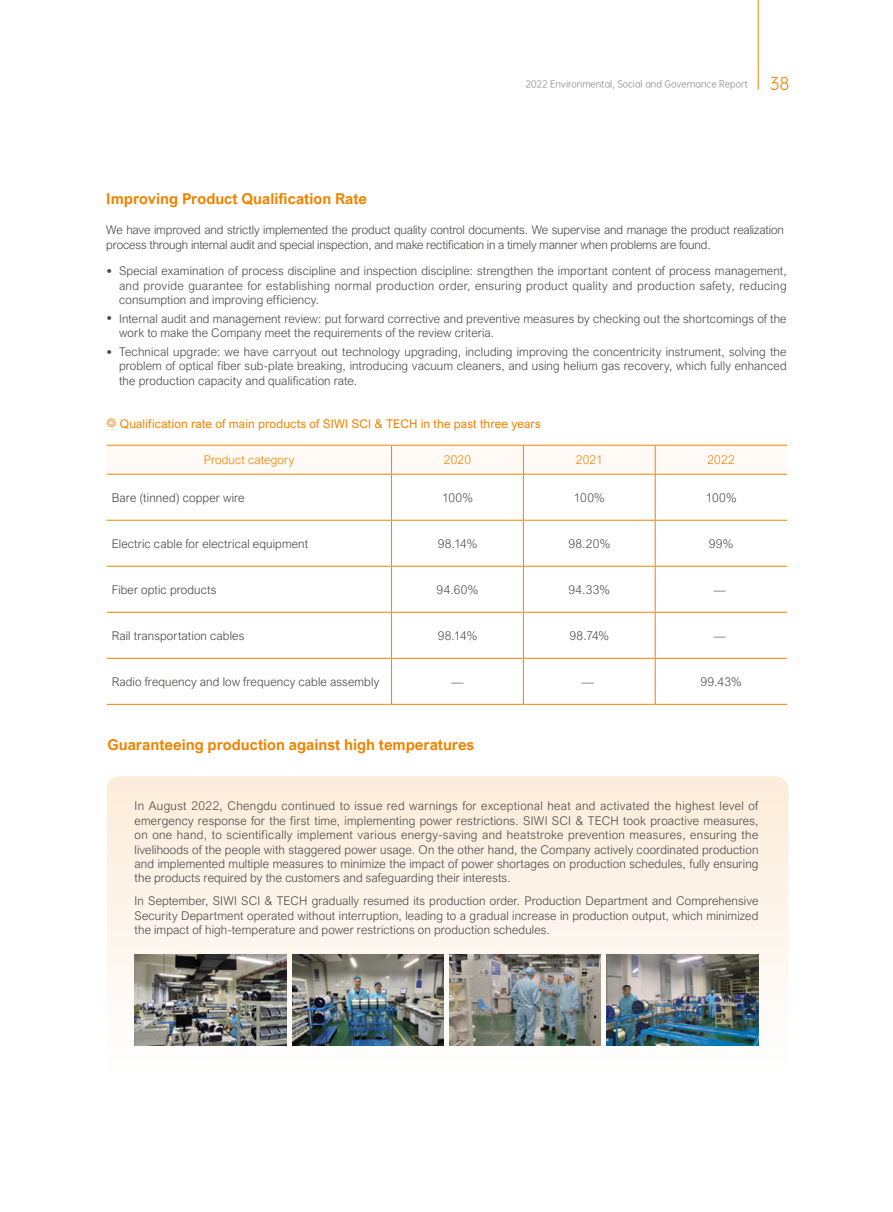
<style>
.page{position:relative;width:893px;height:1212px;background:#fff}
.page>*{position:absolute;margin:0;border:0;box-sizing:border-box;transform-origin:0 0}
.t1{font:16.5px "OPPO Sans R";color:#f08300}
.t2{font:700 15px "Arial Nova";color:#f08300}
.t3{font:300 12px/14.4px "Arial Nova";letter-spacing:.005em;color:#4c4948;text-align:justify}
.t4{font:12px "Arial Nova";letter-spacing:.01em;color:#f08300}
.t5{font:300 12px "Arial Nova";letter-spacing:.015em;color:#f08300}
.t6{font:9px "OPPO Sans R";color:#898989}
.s1{font-family:"DIN Pro";font-weight:400}
</style>
<div class="page">
<hr style="left:758px;top:0;width:1px;height:90px;background:#f08300">
<svg style="left:107px;top:445px;width:680px;height:29px"></svg>
<hr style="left:655px;top:445px;width:132px;height:1px;background:#f08300">
<hr style="left:107px;top:474px;width:285px;height:1px;background:#f08300">
<hr style="left:391px;top:475px;width:1px;height:45px;background:#f08300">
<hr style="left:392px;top:474px;width:131px;height:1px;background:#f08300">
<hr style="left:523px;top:475px;width:1px;height:45px;background:#f08300">
<hr style="left:523px;top:474px;width:132px;height:1px;background:#f08300">
<hr style="left:655px;top:475px;width:1px;height:45px;background:#f08300">
<hr style="left:655px;top:474px;width:132px;height:1px;background:#f08300">
<hr style="left:107px;top:520px;width:285px;height:1px;background:#f08300">
<hr style="left:107px;top:566px;width:285px;height:1px;background:#f08300">
<hr style="left:107px;top:612px;width:285px;height:1px;background:#f08300">
<hr style="left:107px;top:658px;width:285px;height:1px;background:#f08300">
<hr style="left:107px;top:704px;width:285px;height:1px;background:#f08300">
<hr style="left:391px;top:521px;width:1px;height:45px;background:#f08300">
<hr style="left:391px;top:567px;width:1px;height:45px;background:#f08300">
<hr style="left:391px;top:613px;width:1px;height:45px;background:#f08300">
<hr style="left:391px;top:659px;width:1px;height:45px;background:#f08300">
<hr style="left:392px;top:520px;width:131px;height:1px;background:#f08300">
<hr style="left:392px;top:566px;width:131px;height:1px;background:#f08300">
<hr style="left:392px;top:612px;width:131px;height:1px;background:#f08300">
<hr style="left:392px;top:658px;width:131px;height:1px;background:#f08300">
<hr style="left:392px;top:704px;width:131px;height:1px;background:#f08300">
<hr style="left:523px;top:521px;width:1px;height:45px;background:#f08300">
<hr style="left:523px;top:567px;width:1px;height:45px;background:#f08300">
<hr style="left:523px;top:613px;width:1px;height:45px;background:#f08300">
<hr style="left:523px;top:659px;width:1px;height:45px;background:#f08300">
<hr style="left:523px;top:520px;width:132px;height:1px;background:#f08300">
<hr style="left:523px;top:566px;width:132px;height:1px;background:#f08300">
<hr style="left:523px;top:612px;width:132px;height:1px;background:#f08300">
<hr style="left:523px;top:658px;width:132px;height:1px;background:#f08300">
<hr style="left:523px;top:704px;width:132px;height:1px;background:#f08300">
<hr style="left:655px;top:521px;width:1px;height:45px;background:#f08300">
<hr style="left:655px;top:567px;width:1px;height:45px;background:#f08300">
<hr style="left:655px;top:613px;width:1px;height:45px;background:#f08300">
<hr style="left:655px;top:659px;width:1px;height:45px;background:#f08300">
<hr style="left:655px;top:520px;width:132px;height:1px;background:#f08300">
<hr style="left:655px;top:566px;width:132px;height:1px;background:#f08300">
<hr style="left:655px;top:612px;width:132px;height:1px;background:#f08300">
<hr style="left:655px;top:658px;width:132px;height:1px;background:#f08300">
<hr style="left:655px;top:704px;width:132px;height:1px;background:#f08300">
<div style="left:107px;top:776px;width:681px;height:304px;background:linear-gradient(to bottom,#fcecda,#fafbfb);border-radius:13px"></div>
<img style="left:135px;top:955px;width:151px;height:90px">
<img style="left:449px;top:955px;width:152px;height:90px">
<img style="left:292px;top:955px;width:151px;height:90px">
<img style="left:607px;top:955px;width:151px;height:90px">
<p class="t2" style="left:106px;top:189px;width:262px">Improving Product Qualification Rate</p>
<p class="t6" style="left:526px;top:77px;width:224px">2022 Environmental, Social and Governance Report</p>
<h1 class="t1" style="left:769px;top:71px;width:22px">38</h1>
<p class="t3" style="left:106px;top:222px;width:679px;line-height:15.8px">We have improved and strictly implemented the product quality control documents. We supervise and manage the product realization process through internal audit and special inspection, and make rectification in a timely manner when problems are found.</p>
<p class="t3" style="left:119px;top:264px;width:669px;text-indent:-13px"><span class="s1">•</span> Special examination of process discipline and inspection discipline: strengthen the important content of process management, and provide guarantee for establishing normal production order, ensuring product quality and production safety, reducing consumption and improving efficiency.</p>
<p class="t3" style="left:119px;top:311px;width:669px;text-indent:-13px"><span class="s1">•</span> Internal audit and management review: put forward corrective and preventive measures by checking out the shortcomings of the work to make the Company meet the requirements of the review criteria.</p>
<p class="t3" style="left:119px;top:344px;width:669px;text-indent:-13px"><span class="s1">•</span> Technical upgrade: we have carryout out technology upgrading, including improving the concentricity instrument, solving the problem of optical fiber sub-plate breaking, introducing vacuum cleaners, and using helium gas recovery, which fully enhanced the production capacity and qualification rate.</p>
<p class="t4" style="left:106px;top:417px;width:436px">◎ Qualification rate of main products of SIWI SCI &amp; TECH in the past three years</p>
<p class="t5" style="left:204px;top:453px;width:92px">Product category</p>
<p class="t5" style="left:444px;top:453px;width:29px">2020</p>
<p class="t5" style="left:576px;top:453px;width:28px">2021</p>
<p class="t5" style="left:707px;top:453px;width:29px">2022</p>
<p class="t3" style="left:112px;top:490px;width:134px">Bare (tinned) copper wire</p>
<p class="t3" style="left:442px;top:490px;width:32px">100%</p>
<p class="t3" style="left:574px;top:490px;width:32px">100%</p>
<p class="t3" style="left:706px;top:490px;width:32px">100%</p>
<p class="t3" style="left:112px;top:536px;width:198px">Electric cable for electrical equipment</p>
<p class="t3" style="left:438px;top:536px;width:41px">98.14%</p>
<p class="t3" style="left:568px;top:536px;width:43px">98.20%</p>
<p class="t3" style="left:709px;top:536px;width:26px">99%</p>
<p class="t3" style="left:112px;top:582px;width:106px">Fiber optic products</p>
<p class="t3" style="left:437px;top:582px;width:43px">94.60%</p>
<p class="t3" style="left:568px;top:582px;width:43px">94.33%</p>
<p class="t3" style="left:714px;top:582px;width:13px">—</p>
<p class="t3" style="left:112px;top:628px;width:134px">Rail transportation cables</p>
<p class="t3" style="left:438px;top:628px;width:41px">98.14%</p>
<p class="t3" style="left:569px;top:628px;width:41px">98.74%</p>
<p class="t3" style="left:714px;top:628px;width:13px">—</p>
<p class="t3" style="left:112px;top:674px;width:269px">Radio frequency and low frequency cable assembly</p>
<p class="t3" style="left:451px;top:674px;width:13px">—</p>
<p class="t3" style="left:582px;top:674px;width:13px">—</p>
<p class="t3" style="left:700px;top:674px;width:43px">99.43%</p>
<p class="t2" style="left:107px;top:736px;width:368px">Guaranteeing production against high temperatures</p>
<p class="t3" style="left:135px;top:799px;width:625px">In August 2022, Chengdu continued to issue red warnings for exceptional heat and activated the highest level of emergency response for the first time, implementing power restrictions. SIWI SCI &amp; TECH took proactive measures, on one hand, to scientifically implement various energy-saving and heatstroke prevention measures, ensuring the livelihoods of the people with staggered power usage. On the other hand, the Company actively coordinated production and implemented multiple measures to minimize the impact of power shortages on production schedules, fully ensuring the products required by the customers and safeguarding their interests.</p>
<p class="t3" style="left:135px;top:894px;width:625px">In September, SIWI SCI &amp; TECH gradually resumed its production order. Production Department and Comprehensive Security Department operated without interruption, leading to a gradual increase in production output, which minimized the impact of high-temperature and power restrictions on production schedules.</p>
</div>
